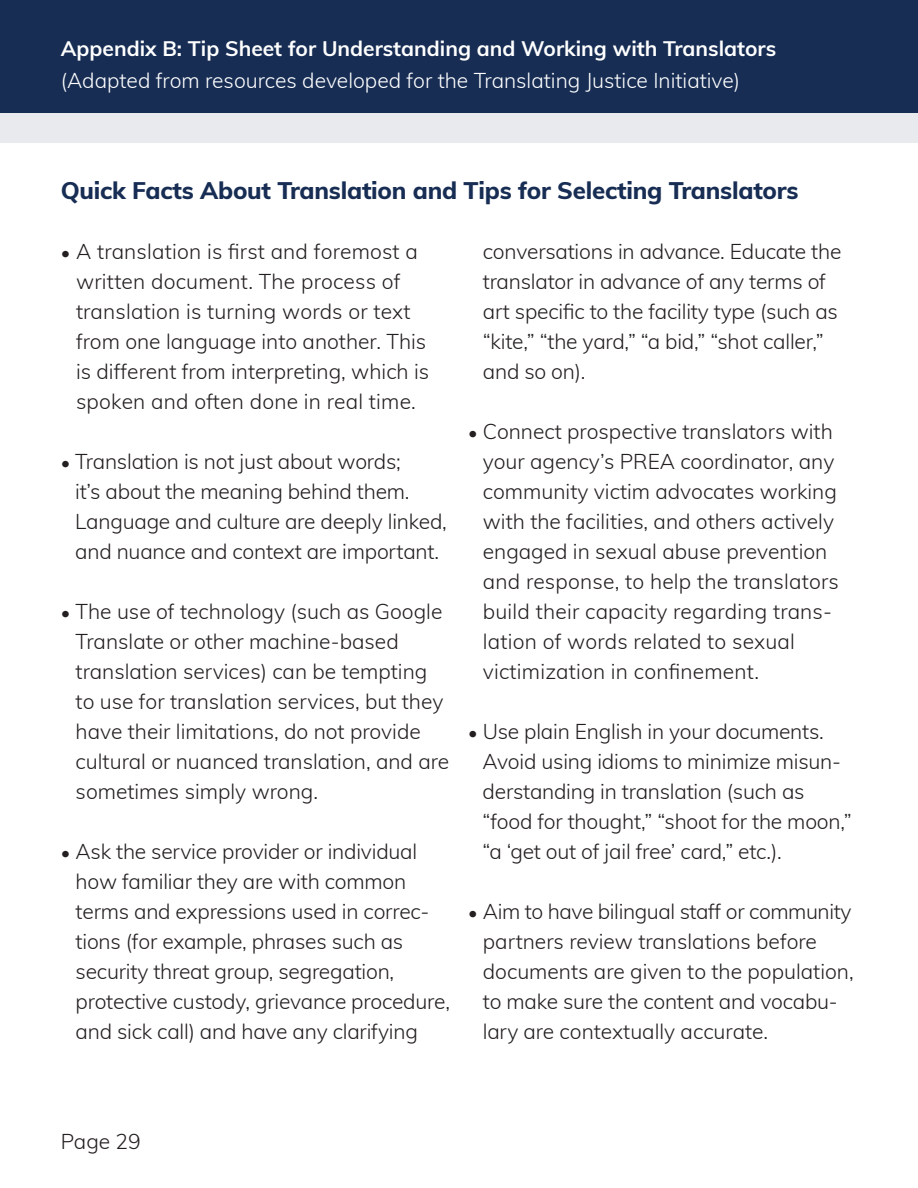
<style>
.page{position:relative;width:918px;height:1188px;background:#fff}
.page>*{position:absolute;margin:0;border:0;box-sizing:border-box;transform-origin:0 0}
.t1{font:800 24px "Muli";letter-spacing:-.01em;color:#172d54}
.Body_text{font:300 21px/30px "Muli";letter-spacing:-.005em;color:#231f20}
.Body_text-2{font:300 21px "Muli";color:#fff}
.t2{font:700 21px "Muli";color:#fff}
.s1{font-size:18px}
</style>
<div class="page">
<div style="left:0;top:110px;width:918px;height:32px;background:#e8eaee"></div>
<div style="left:0;top:0;width:918px;height:113px;background:#172d54"></div>
<h1 class="t2" style="left:61px;top:34px;width:717px">Appendix B: Tip Sheet for Understanding and Working with Translators</h1>
<p class="Body_text-2" style="left:61px;top:65px;width:681px">(Adapted from resources developed for the Translating Justice Initiative)</p>
<h1 class="t1" style="left:61px;top:173px;width:739px">Quick Facts About Translation and Tips for Selecting Translators</h1>
<p class="Body_text" style="left:76px;top:235px;width:355px;text-indent:-15px"><span class="s1">•</span> A translation is first and foremost a written document. The process of translation is turning words or text from one language into another. This is different from interpreting, which is spoken and often done in real time.</p>
<p class="Body_text" style="left:75px;top:445px;width:373px;text-indent:-14px"><span class="s1">•</span> Translation is not just about words;<br>it’s about the meaning behind them.<br>Language and culture are deeply linked, and nuance and context are important.</p>
<p class="Body_text" style="left:76px;top:595px;width:375px;text-indent:-15px"><span class="s1">•</span> The use of technology (such as Google Translate or other machine-based translation services) can be tempting to use for translation services, but they have their limitations, do not provide cultural or nuanced translation, and are sometimes simply wrong.</p>
<p class="Body_text" style="left:76px;top:835px;width:376px;text-indent:-15px"><span class="s1">•</span> Ask the service provider or individual how familiar they are with common terms and expressions used in correc&shy;tions (for example, phrases such as security threat group, segregation, protective custody, grievance procedure, and sick call) and have any clarifying</p>
<p class="Body_text" style="left:483px;top:235px;width:360px">conversations in advance. Educate the translator in advance of any terms of art specific to the facility type (such as “kite,” “the yard,” “a bid,” “shot caller,” and so on).</p>
<p class="Body_text" style="left:483px;top:415px;width:358px;text-indent:-15px"><span class="s1">•</span> Connect prospective translators with your agency’s PREA coordinator, any community victim advocates working with the facilities, and others actively engaged in sexual abuse prevention and response, to help the translators build their capacity regarding trans&shy;lation of words related to sexual victimization in confinement.</p>
<p class="Body_text" style="left:483px;top:715px;width:371px;text-indent:-15px"><span class="s1">•</span> Use plain English in your documents.<br>Avoid using idioms to minimize misun&shy;derstanding in translation (such as “food for thought,” “shoot for the moon,” “a ‘get out of jail free’ card,” etc.).</p>
<p class="Body_text" style="left:483px;top:895px;width:372px;text-indent:-15px"><span class="s1">•</span> Aim to have bilingual staff or community partners review translations before documents are given to the population, to make sure the content and vocabu&shy;lary are contextually accurate.</p>
<p class="Body_text" style="left:61px;top:1125px;width:82px">Page 29</p>
</div>
